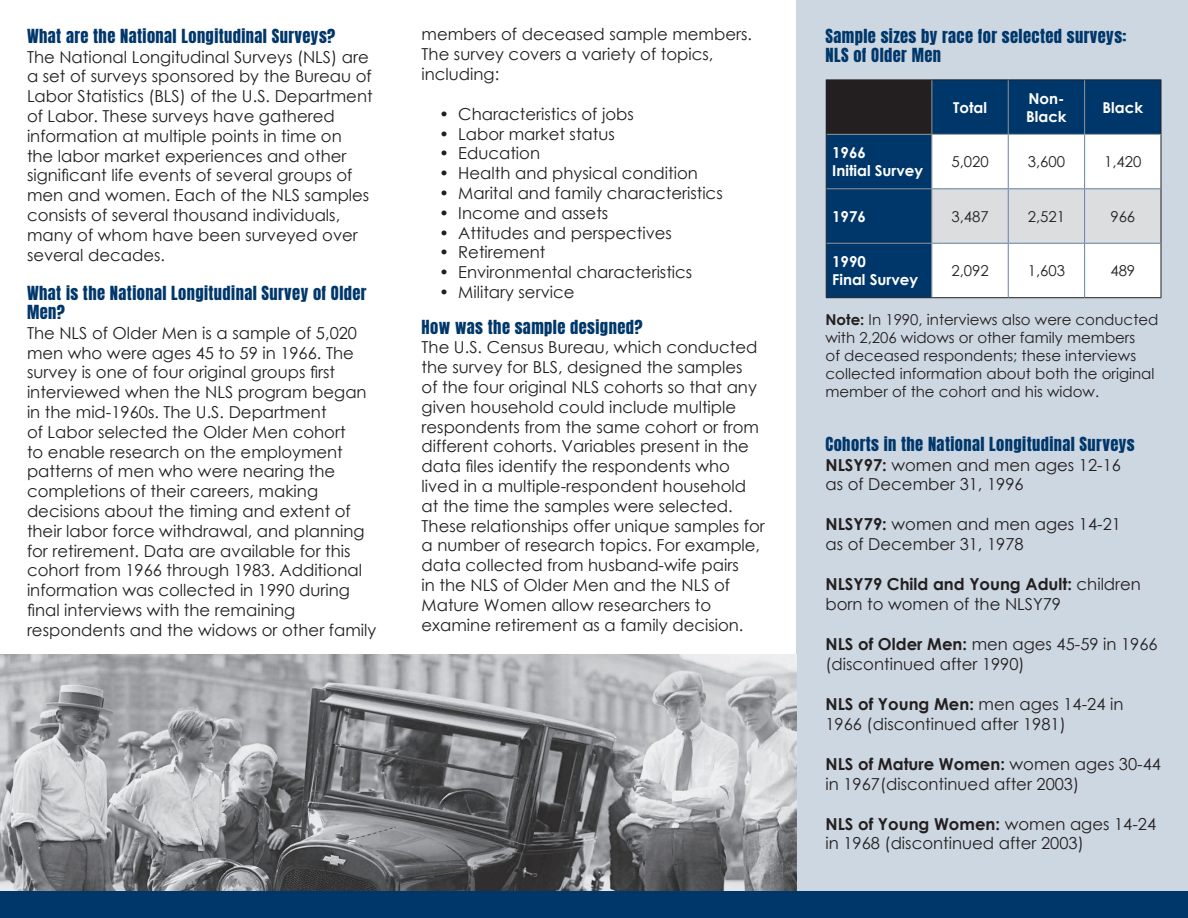
<style>
.page{position:relative;width:1188px;height:918px;background:#fff}
.page>*{position:absolute;margin:0;border:0;box-sizing:border-box;transform-origin:0 0}
.t1{font:16.5px/19.8px "Century Gothic";color:#231f20}
.t2{font:16.5px/19.5px "Anton";letter-spacing:.025em;color:#00376b}
.Table_Text{font:15px/18px "Century Gothic";color:#231f20}
.Table_Header_Labels{font:700 15px/18px "Century Gothic";color:#fff}
.s1{font-weight:700}
</style>
<div class="page">
<div style="left:796px;top:0;width:392px;height:918px;background:#cdd7e1"></div>
<div style="left:0;top:891px;width:1188px;height:27px;background:#00376b"></div>
<img style="left:0;top:654px;width:796px;height:237px">
<svg style="left:827px;top:81px;width:334px;height:216px;background:#06335f"></svg>
<svg style="left:933px;top:135px;width:228px;height:162px"></svg>
<hr style="left:826px;top:80px;width:106px;height:1px;background:#231f20">
<hr style="left:826px;top:80px;width:1px;height:54px;background:#231f20">
<hr style="left:932px;top:80px;width:76px;height:1px;background:#231f20">
<hr style="left:1008px;top:80px;width:77px;height:1px;background:#231f20">
<hr style="left:1085px;top:80px;width:76px;height:1px;background:#231f20">
<hr style="left:1161px;top:80px;width:1px;height:54px;background:#231f20">
<hr style="left:826px;top:134px;width:1px;height:55px;background:#231f20">
<hr style="left:1161px;top:134px;width:1px;height:55px;background:#231f20">
<hr style="left:826px;top:189px;width:1px;height:54px;background:#231f20">
<hr style="left:1161px;top:189px;width:1px;height:54px;background:#231f20">
<hr style="left:826px;top:243px;width:1px;height:54px;background:#231f20">
<hr style="left:1161px;top:243px;width:1px;height:54px;background:#231f20">
<hr style="left:826px;top:297px;width:106px;height:1px;background:#231f20">
<hr style="left:932px;top:297px;width:76px;height:1px;background:#231f20">
<hr style="left:1008px;top:297px;width:77px;height:1px;background:#231f20">
<hr style="left:1085px;top:297px;width:76px;height:1px;background:#231f20">
<hr style="left:932px;top:80px;width:1px;height:54px;background:#939598">
<hr style="left:1008px;top:80px;width:1px;height:54px;background:#939598">
<hr style="left:1084px;top:80px;width:1px;height:54px;background:#939598">
<hr style="left:827px;top:134px;width:105px;height:1px;background:#939598">
<hr style="left:932px;top:134px;width:76px;height:1px;background:#939598">
<hr style="left:932px;top:135px;width:1px;height:53px;background:#939598">
<hr style="left:1008px;top:134px;width:77px;height:1px;background:#939598">
<hr style="left:1085px;top:134px;width:76px;height:1px;background:#939598">
<hr style="left:827px;top:188px;width:105px;height:1px;background:#939598">
<hr style="left:932px;top:189px;width:1px;height:54px;background:#939598">
<hr style="left:827px;top:243px;width:105px;height:1px;background:#939598">
<hr style="left:932px;top:244px;width:1px;height:53px;background:#939598">
<hr style="left:1008px;top:135px;width:1px;height:53px;background:#657fa9">
<hr style="left:1084px;top:135px;width:1px;height:53px;background:#657fa9">
<hr style="left:932px;top:188px;width:76px;height:1px;background:#657fa9">
<hr style="left:1008px;top:188px;width:77px;height:1px;background:#657fa9">
<hr style="left:1008px;top:189px;width:1px;height:54px;background:#657fa9">
<hr style="left:1085px;top:188px;width:76px;height:1px;background:#657fa9">
<hr style="left:1084px;top:189px;width:1px;height:54px;background:#657fa9">
<hr style="left:932px;top:243px;width:76px;height:1px;background:#657fa9">
<hr style="left:1008px;top:243px;width:77px;height:1px;background:#657fa9">
<hr style="left:1008px;top:244px;width:1px;height:53px;background:#657fa9">
<hr style="left:1085px;top:243px;width:76px;height:1px;background:#657fa9">
<hr style="left:1084px;top:244px;width:1px;height:53px;background:#657fa9">
<h2 class="t2" style="left:27px;top:27px;width:310px">What are the National Longitudinal Surveys?</h2>
<p class="t1" style="left:27px;top:46px;width:347px">The National Longitudinal Surveys (NLS) are a set of surveys sponsored by the Bureau of Labor Statistics (BLS) of the U.S. Department of Labor. These surveys have gathered information at multiple points in time on<br>the labor market experiences and other significant life events of several groups of men and women. Each of the NLS samples consists of several thousand individuals, many of whom have been surveyed over several decades.</p>
<h2 class="t2" style="left:27px;top:284px;width:341px">What is the National Longitudinal Survey of Older<br>Men?</h2>
<p class="t1" style="left:27px;top:323px;width:351px">The NLS of Older Men is a sample of 5,020 men who were ages 45 to 59 in 1966. The survey is one of four original groups first interviewed when the NLS program began in the mid-1960s. The U.S. Department<br>of Labor selected the Older Men cohort<br>to enable research on the employment patterns of men who were nearing the completions of their careers, making decisions about the timing and extent of their labor force withdrawal, and planning for retirement. Data are available for this cohort from 1966 through 1983. Additional information was collected in 1990 during final interviews with the remaining respondents and the widows or other family</p>
<p class="t1" style="left:422px;top:24px;width:332px">members of deceased sample members.<br>The survey covers a variety of topics, including:</p>
<p class="t1" style="left:439px;top:104px;width:196px">• Characteristics of jobs</p>
<p class="t1" style="left:439px;top:123px;width:177px">• Labor market status</p>
<p class="t1" style="left:439px;top:143px;width:103px">• Education</p>
<p class="t1" style="left:439px;top:163px;width:260px">• Health and physical condition</p>
<p class="t1" style="left:439px;top:183px;width:285px">• Marital and family characteristics</p>
<p class="t1" style="left:439px;top:203px;width:171px">• Income and assets</p>
<p class="t1" style="left:439px;top:222px;width:234px">• Attitudes and perspectives</p>
<p class="t1" style="left:439px;top:242px;width:108px">• Retirement</p>
<p class="t1" style="left:439px;top:262px;width:255px">• Environmental characteristics</p>
<p class="t1" style="left:439px;top:282px;width:137px">• Military service</p>
<h2 class="t2" style="left:422px;top:318px;width:222px">How was the sample designed?</h2>
<p class="t1" style="left:422px;top:337px;width:345px">The U.S. Census Bureau, which conducted the survey for BLS, designed the samples<br>of the four original NLS cohorts so that any given household could include multiple respondents from the same cohort or from different cohorts. Variables present in the data files identify the respondents who lived in a multiple-respondent household at the time the samples were selected.<br>These relationships offer unique samples for a number of research topics. For example, data collected from husband-wife pairs<br>in the NLS of Older Men and the NLS of Mature Women allow researchers to examine retirement as a family decision.</p>
<h2 class="t2" style="left:825px;top:27px;width:303px">Sample sizes by race for selected surveys:<br>NLS of Older Men</h2>
<p class="Table_Header_Labels" style="left:953px;top:98px;width:35px">Total</p>
<p class="Table_Header_Labels" style="left:1026px;top:89px;width:42px">Non-<br>Black</p>
<p class="Table_Header_Labels" style="left:1103px;top:98px;width:42px">Black</p>
<p class="Table_Header_Labels" style="left:832px;top:143px;width:92px">1966<br>Initial Survey</p>
<p class="Table_Text" style="left:951px;top:153px;width:39px">5,020</p>
<p class="Table_Text" style="left:1028px;top:153px;width:39px">3,600</p>
<p class="Table_Text" style="left:1104px;top:153px;width:39px">1,420</p>
<p class="Table_Header_Labels" style="left:832px;top:207px;width:35px">1976</p>
<p class="Table_Text" style="left:951px;top:207px;width:39px">3,487</p>
<p class="Table_Text" style="left:1028px;top:207px;width:39px">2,521</p>
<p class="Table_Text" style="left:1110px;top:207px;width:26px">966</p>
<p class="Table_Header_Labels" style="left:832px;top:252px;width:87px">1990<br>Final Survey</p>
<p class="Table_Text" style="left:951px;top:261px;width:39px">2,092</p>
<p class="Table_Text" style="left:1028px;top:261px;width:39px">1,603</p>
<p class="Table_Text" style="left:1110px;top:261px;width:26px">489</p>
<p class="Table_Text" style="left:826px;top:311px;width:334px"><span class="s1">Note:</span> In 1990, interviews also were conducted with 2,206 widows or other family members<br>of deceased respondents; these interviews collected information about both the original member of the cohort and his widow.</p>
<h2 class="t2" style="left:825px;top:435px;width:311px">Cohorts in the National Longitudinal Surveys</h2>
<p class="t1" style="left:825px;top:454px;width:297px"><span class="s1">NLSY97:</span> women and men ages 12-16 as of December 31, 1996</p>
<p class="t1" style="left:825px;top:514px;width:297px"><span class="s1">NLSY79:</span> women and men ages 14-21 as of December 31, 1978</p>
<p class="t1" style="left:826px;top:574px;width:317px"><span class="s1">NLSY79 Child and Young Adult:</span> children born to women of the NLSY79</p>
<p class="t1" style="left:826px;top:634px;width:334px"><span class="s1">NLS of Older Men:</span> men ages 45-59 in 1966 (discontinued after 1990)</p>
<p class="t1" style="left:826px;top:694px;width:299px"><span class="s1">NLS of Young Men:</span> men ages 14-24 in<br>1966 (discontinued after 1981)</p>
<p class="t1" style="left:826px;top:754px;width:337px"><span class="s1">NLS of Mature Women:</span> women ages 30-44 in 1967(discontinued after 2003)</p>
<p class="t1" style="left:826px;top:814px;width:332px"><span class="s1">NLS of Young Women:</span> women ages 14-24 in 1968 (discontinued after 2003)</p>
</div>
